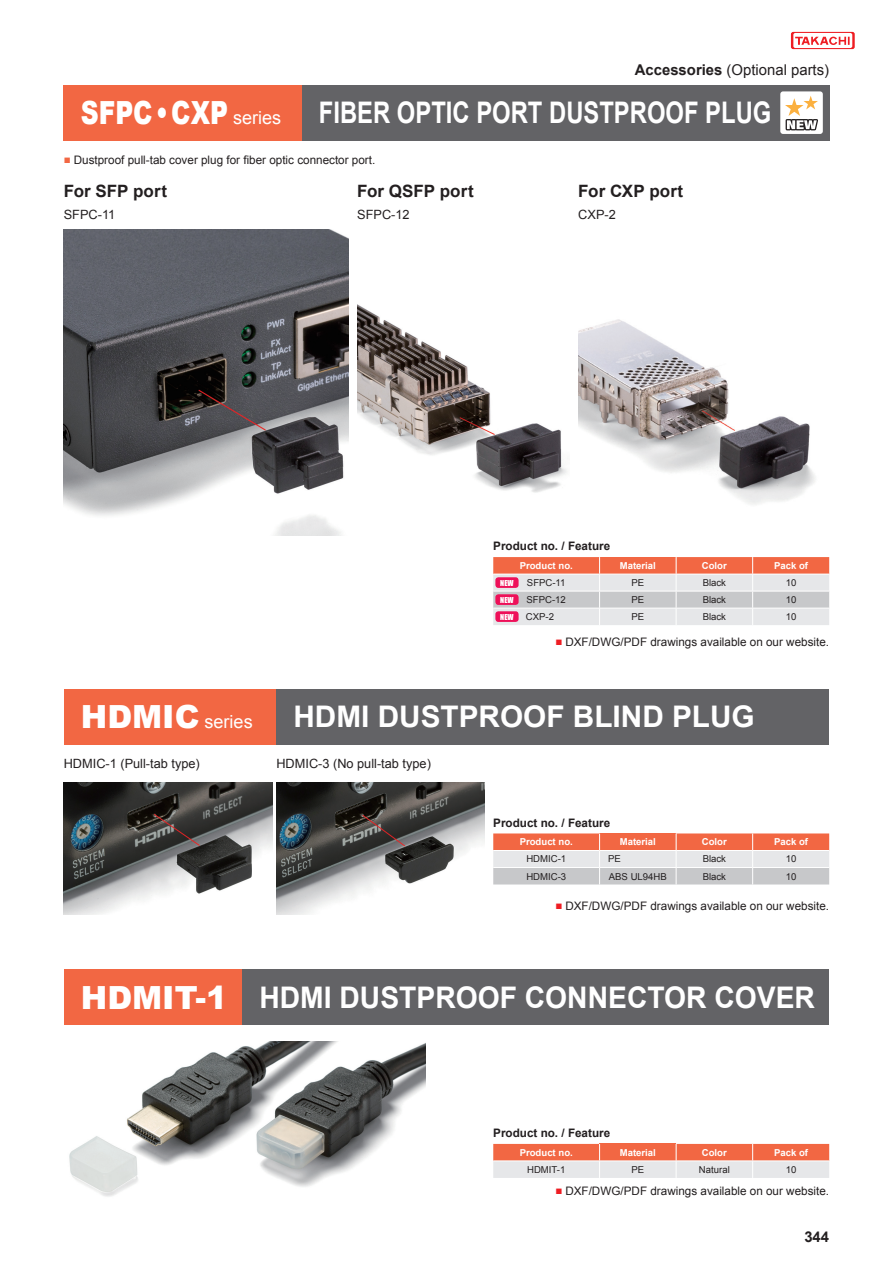
<style>
.page{position:relative;width:893px;height:1263px;background:#fff}
.page>*{position:absolute;margin:0;border:0;box-sizing:border-box;transform-origin:0 0}
.t1{font:900 31.95px "Arial";color:#fff;scale:.78 1}
.t2{font:700 29.7px "Arial";color:#fff;scale:.95 1}
.t3{font:700 29.7px "Arial";color:#fff;scale:.8 1}
.t4{font:700 29.7px "Arial";color:#fff}
.t5{font:18px "Arial";color:#fff}
.t6{font:700 16.95px "Arial";letter-spacing:.005em;color:#231f20}
.t7{font:14.85px "Arial";color:#231f20}
.t8{font:700 14.85px "Arial";color:#231f20}
.t9{font:12.75px "Arial";color:#231f20}
.t10{font:11.7px "Arial";color:#231f20}
.t11{font:700 11.7px "Arial";color:#231f20}
.t12{font:9.6px "Arial";color:#231f20}
.t13{font:700 9.6px "Arial";color:#fff}
.t14{font:7.5px "Impact";color:#fff}
.s1{font-weight:700}
.s2{font-weight:400;font-size:18px}
.s3{color:#f26743}
.s4{color:#ee1d23}
.s5{font-weight:900;font-size:31.95px}
</style>
<div class="page">
<svg style="left:791px;top:32px;width:64px;height:17px"></svg>
<img style="left:64px;top:782px;width:208px;height:132px">
<img style="left:276px;top:782px;width:209px;height:132px">
<img style="left:69px;top:1042px;width:356px;height:155px">
<svg style="left:493px;top:1144px;width:336px;height:34px;background:#ecaa9a"></svg>
<hr style="left:753px;top:1160px;width:76px;height:1px;background:#fff">
<svg style="left:493px;top:833px;width:336px;height:51px;background:#e1b4aa"></svg>
<hr style="left:753px;top:867px;width:76px;height:1px;background:#fff">
<img style="left:64px;top:230px;width:285px;height:306px">
<img style="left:357px;top:304px;width:210px;height:189px">
<img style="left:578px;top:319px;width:237px;height:186px">
<svg style="left:493px;top:557px;width:336px;height:68px;background:#e3c1b9"></svg>
<hr style="left:753px;top:608px;width:76px;height:1px;background:#fff">
<div style="left:495px;top:594px;width:24px;height:11px;background:#ee1059;border-radius:3px"></div>
<div style="left:495px;top:577px;width:24px;height:11px;background:#ee1059;border-radius:3px"></div>
<div style="left:495px;top:611px;width:24px;height:11px;background:#ee1059;border-radius:3px"></div>
<div style="left:64px;top:85px;width:238px;height:55px;background:#f26743"></div>
<div style="left:302px;top:85px;width:527px;height:55px;background:#636366"></div>
<div style="left:780px;top:91px;width:43px;height:43px;background:#fff;border-radius:3px"></div>
<svg style="left:784px;top:96px;width:36px;height:45px"></svg>
<div style="left:64px;top:689px;width:212px;height:55px;background:#f26743"></div>
<div style="left:276px;top:689px;width:553px;height:55px;background:#636366"></div>
<div style="left:64px;top:969px;width:178px;height:56px;background:#f26743"></div>
<div style="left:242px;top:969px;width:587px;height:56px;background:#636366"></div>
<p class="t7" style="left:635px;top:61px;width:196px"><span class="s1">Accessories</span> (Optional parts)</p>
<h1 class="t1" style="left:81px;top:95px;width:258px">SFPC •CXP <span class="s2">series</span></h1>
<h2 class="t3" style="left:319px;top:93px;width:567px">FIBER OPTIC PORT DUSTPROOF PLUG</h2>
<p class="t10" style="left:64px;top:152px;width:313px"><span class="s3">■</span> Dustproof pull-tab cover plug for fiber optic connector port.</p>
<h3 class="t6" style="left:64px;top:180px;width:105px">For SFP port</h3>
<h3 class="t6" style="left:357px;top:180px;width:118px">For QSFP port</h3>
<h3 class="t6" style="left:578px;top:180px;width:106px">For CXP port</h3>
<p class="t9" style="left:64px;top:206px;width:53px">SFPC-11</p>
<p class="t9" style="left:357px;top:206px;width:54px">SFPC-12</p>
<p class="t9" style="left:578px;top:206px;width:39px">CXP-2</p>
<p class="t11" style="left:493px;top:538px;width:118px">Product no. / Feature</p>
<p class="t13" style="left:520px;top:559px;width:55px">Product no.</p>
<p class="t13" style="left:620px;top:559px;width:38px">Material</p>
<p class="t13" style="left:702px;top:559px;width:26px">Color</p>
<p class="t13" style="left:774px;top:559px;width:36px">Pack of</p>
<p class="t12" style="left:527px;top:576px;width:40px">SFPC-11</p>
<p class="t12" style="left:631px;top:576px;width:14px">PE</p>
<p class="t12" style="left:703px;top:576px;width:25px">Black</p>
<p class="t12" style="left:786px;top:576px;width:12px">10</p>
<p class="t12" style="left:527px;top:593px;width:41px">SFPC-12</p>
<p class="t12" style="left:631px;top:593px;width:14px">PE</p>
<p class="t12" style="left:703px;top:593px;width:25px">Black</p>
<p class="t12" style="left:786px;top:593px;width:12px">10</p>
<p class="t12" style="left:526px;top:610px;width:30px">CXP-2</p>
<p class="t12" style="left:631px;top:610px;width:14px">PE</p>
<p class="t12" style="left:703px;top:610px;width:25px">Black</p>
<p class="t12" style="left:786px;top:610px;width:12px">10</p>
<p class="t14" style="left:500px;top:577px;width:15px">NEW</p>
<p class="t14" style="left:500px;top:611px;width:15px">NEW</p>
<p class="t14" style="left:500px;top:594px;width:15px">NEW</p>
<p class="t10" style="left:555px;top:634px;width:275px"><span class="s4">■</span> DXF/DWG/PDF drawings available on our website.</p>
<h3 class="t5" style="left:81px;top:710px;width:173px"><span class="s5">HDMIC</span> series</h3>
<h2 class="t4" style="left:293px;top:697px;width:463px">HDMI DUSTPROOF BLIND PLUG</h2>
<p class="t9" style="left:64px;top:755px;width:138px">HDMIC-1 (Pull-tab type)</p>
<p class="t9" style="left:276px;top:755px;width:156px">HDMIC-3 (No pull-tab type)</p>
<p class="t11" style="left:493px;top:815px;width:118px">Product no. / Feature</p>
<p class="t13" style="left:520px;top:835px;width:55px">Product no.</p>
<p class="t13" style="left:620px;top:835px;width:38px">Material</p>
<p class="t13" style="left:702px;top:835px;width:26px">Color</p>
<p class="t13" style="left:774px;top:835px;width:36px">Pack of</p>
<p class="t12" style="left:526px;top:853px;width:41px">HDMIC-1</p>
<p class="t12" style="left:608px;top:853px;width:14px">PE</p>
<p class="t12" style="left:703px;top:853px;width:25px">Black</p>
<p class="t12" style="left:786px;top:853px;width:12px">10</p>
<p class="t12" style="left:526px;top:870px;width:41px">HDMIC-3</p>
<p class="t12" style="left:609px;top:870px;width:59px">ABS UL94HB</p>
<p class="t12" style="left:703px;top:870px;width:25px">Black</p>
<p class="t12" style="left:786px;top:870px;width:12px">10</p>
<p class="t10" style="left:555px;top:898px;width:275px"><span class="s4">■</span> DXF/DWG/PDF drawings available on our website.</p>
<h2 class="t2" style="left:81px;top:978px;width:774px"><span class="s5">HDMIT-1</span> HDMI DUSTPROOF CONNECTOR COVER</h2>
<p class="t11" style="left:493px;top:1125px;width:118px">Product no. / Feature</p>
<p class="t13" style="left:520px;top:1146px;width:55px">Product no.</p>
<p class="t13" style="left:620px;top:1146px;width:38px">Material</p>
<p class="t13" style="left:702px;top:1146px;width:26px">Color</p>
<p class="t13" style="left:774px;top:1146px;width:36px">Pack of</p>
<p class="t12" style="left:527px;top:1163px;width:40px">HDMIT-1</p>
<p class="t12" style="left:631px;top:1163px;width:14px">PE</p>
<p class="t12" style="left:699px;top:1163px;width:32px">Natural</p>
<p class="t12" style="left:786px;top:1163px;width:12px">10</p>
<p class="t10" style="left:555px;top:1183px;width:275px"><span class="s4">■</span> DXF/DWG/PDF drawings available on our website.</p>
<p class="t8" style="left:804px;top:1227px;width:26px">344</p>
</div>
